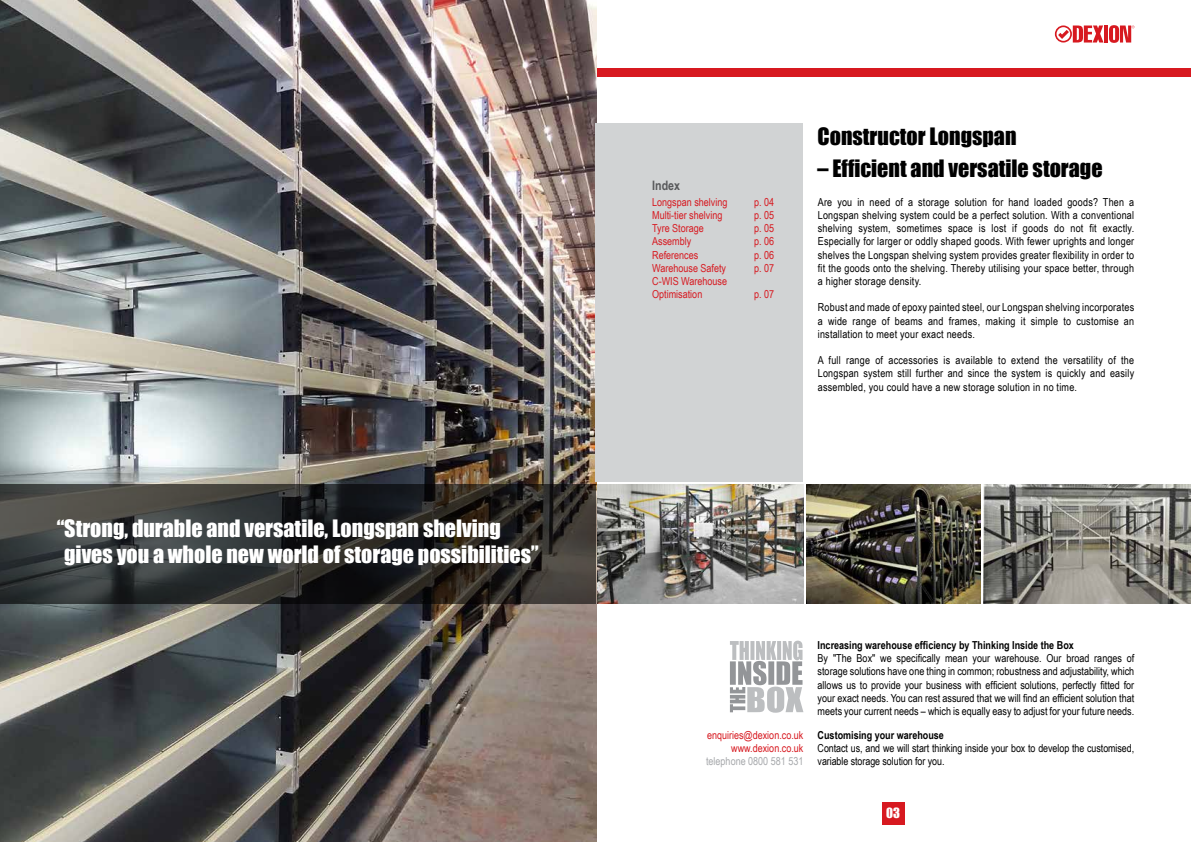
<style>
.page{position:relative;width:1191px;height:842px;background:#fff}
.page>*{position:absolute;margin:0;border:0;box-sizing:border-box;transform-origin:0 0}
.t1{font:22px/26.4px "Impact";color:#fff}
.t2{font:22px "Impact";color:#000}
.t3{font:700 13px "Arial Narrow";color:#58595b}
.t4{font:13px "Impact";color:#fff}
.t5{font:11px/13.2px "Arial Narrow";letter-spacing:.02em;color:#000;text-align:justify}
.t6{font:11px/13.2px "Arial Narrow";color:#d71920;text-align:right}
.t7{font:11px/13.2px "Arial Narrow";letter-spacing:-.005em;color:#000}
.t8{font:700 11px "Arial Narrow";color:#000}
.t9{font:11px "Arial Narrow";color:#a7a9ac}
</style>
<div class="page">
<div style="left:57px;top:68px;width:1134px;height:9px;background:#d71920"></div>
<div style="left:882px;top:802px;width:22px;height:23px;background:#d71920"></div>
<hr style="left:1104px;top:26px;width:4px;height:17px;background:#d71920">
<svg style="left:1054px;top:25px;width:49px;height:18px"></svg>
<svg style="left:1109px;top:25px;width:25px;height:18px"></svg>
<img style="left:596px;top:485px;width:207px;height:118px">
<img style="left:0;top:0;width:596px;height:842px">
<div style="left:595px;top:123px;width:208px;height:359px;background:#d1d3d4"></div>
<svg style="left:730px;top:641px;width:73px;height:72px"></svg>
<svg style="left:0;top:485px;width:595px;height:119px;background:#2f302f"></svg>
<img style="left:806px;top:485px;width:174px;height:119px">
<img style="left:983px;top:485px;width:208px;height:119px">
<h1 class="t1" style="left:64px;top:514px;width:476px;text-indent:-8px">“Strong, durable and versatile, Longspan shelving gives you a whole new world of storage possibilities”</h1>
<p class="t3" style="left:652px;top:175px;width:29px">Index</p>
<p class="t6" style="left:652px;top:195px;width:77px">Longspan shelving</p>
<p class="t6" style="left:754px;top:195px;width:22px">p. 04</p>
<p class="t6" style="left:652px;top:208px;width:72px">Multi-tier shelving</p>
<p class="t6" style="left:754px;top:208px;width:22px">p. 05</p>
<p class="t6" style="left:652px;top:221px;width:53px">Tyre Storage</p>
<p class="t6" style="left:754px;top:221px;width:22px">p. 05</p>
<p class="t6" style="left:652px;top:235px;width:41px">Assembly</p>
<p class="t6" style="left:754px;top:235px;width:22px">p. 06</p>
<p class="t6" style="left:652px;top:248px;width:48px">References</p>
<p class="t6" style="left:754px;top:248px;width:22px">p. 06</p>
<p class="t6" style="left:652px;top:261px;width:75px">Warehouse Safety</p>
<p class="t6" style="left:754px;top:261px;width:22px">p. 07</p>
<p class="t6" style="left:652px;top:274px;width:76px;text-align:left">C-WIS Warehouse<br>Optimisation</p>
<p class="t6" style="left:754px;top:287px;width:22px">p. 07</p>
<h1 class="t2" style="left:817px;top:119px;width:200px">Constructor Longspan</h1>
<h1 class="t2" style="left:817px;top:151px;width:286px">– Efficient and versatile storage</h1>
<p class="t5" style="left:818px;top:195px;width:318px">Are you in need of a storage solution for hand loaded goods? Then a Longspan shelving system could be a perfect solution. With a conventional shelving system, sometimes space is lost if goods do not fit exactly.<br>Especially for larger or oddly shaped goods. With fewer uprights and longer shelves the Longspan shelving system provides greater flexibility in order to fit the goods onto the shelving. Thereby utilising your space better, through a higher storage density.</p>
<p class="t5" style="left:818px;top:301px;width:318px">Robust and made of epoxy painted steel, our Longspan shelving incorporates a wide range of beams and frames, making it simple to customise an installation to meet your exact needs.</p>
<p class="t5" style="left:818px;top:353px;width:318px">A full range of accessories is available to extend the versatility of the Longspan system still further and since the system is quickly and easily assembled, you could have a new storage solution in no time.</p>
<p class="t6" style="left:707px;top:728px;width:98px">enquiries@dexion.co.uk www.dexion.co.uk</p>
<p class="t9" style="left:706px;top:753px;width:99px">telephone 0800 581 531</p>
<p class="t8" style="left:817px;top:637px;width:258px">Increasing warehouse efficiency by Thinking Inside the Box</p>
<p class="t5" style="left:817px;top:651px;width:318px">By "The Box" we specifically mean your warehouse. Our broad ranges of storage solutions have one thing in common; robustness and adjustability, which allows us to provide your business with efficient solutions, perfectly fitted for your exact needs. You can rest assured that we will find an efficient solution that meets your current needs – which is equally easy to adjust for your future needs.</p>
<p class="t8" style="left:817px;top:727px;width:128px">Customising your warehouse</p>
<p class="t7" style="left:817px;top:741px;width:318px">Contact us, and we will start thinking inside your box to develop the customised, variable storage solution for you.</p>
<p class="t4" style="left:886px;top:803px;width:15px">03</p>
</div>
